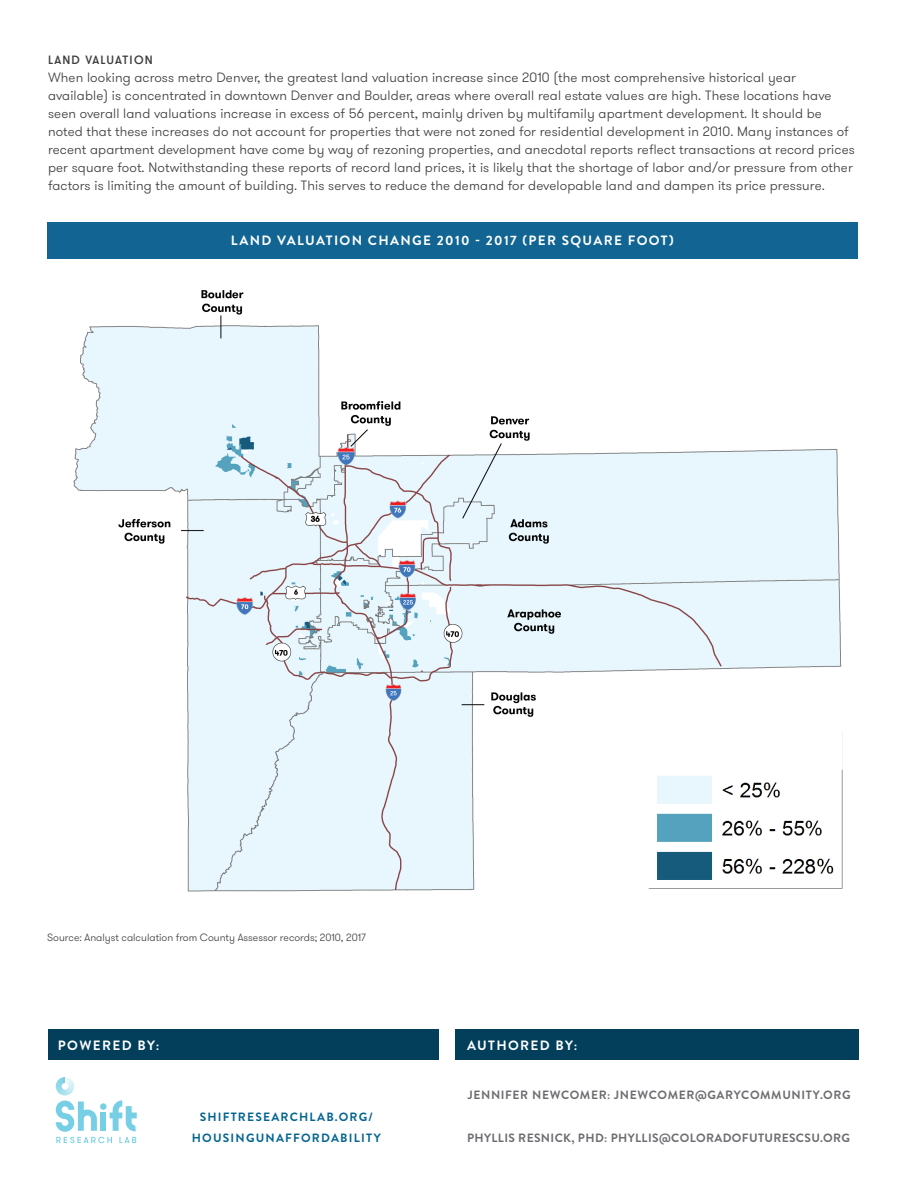
<style>
.page{position:relative;width:918px;height:1188px;background:#fff}
.page>*{position:absolute;margin:0;border:0;box-sizing:border-box;transform-origin:0 0}
.t1{font:300 13.5px/18px "GT Walsheim";letter-spacing:.01em;color:#3e3e3f}
.t2{font:700 13.5px "Brandon Grotesque";letter-spacing:.1em;color:#fff}
.t3{font:700 12px "Brandon Grotesque";letter-spacing:.03em;color:#6c6d70}
.t4{font:700 12px "Brandon Grotesque";letter-spacing:.05em;color:#6c6d70}
.t5{font:700 12px/21px "Brandon Grotesque";letter-spacing:.1em;color:#026491;text-align:center}
.t6{font:500 12px "GT Walsheim";letter-spacing:.1em;color:#3e3e3f}
.t7{font:300 10.5px "GT Walsheim";color:#3e3e3f}
</style>
<div class="page">
<img style="left:73px;top:290px;width:770px;height:602px">
<div style="left:47px;top:222px;width:811px;height:37px;background:#126593"></div>
<svg style="left:56px;top:1077px;width:81px;height:66px"></svg>
<div style="left:100px;top:1103px;width:7px;height:7px;background:#76cfe5;border-radius:50%"></div>
<div style="left:48px;top:1029px;width:391px;height:31px;background:#033f5b"></div>
<div style="left:455px;top:1029px;width:403px;height:31px;background:#033f5b"></div>
<p class="t6" style="left:48px;top:52px;width:106px">LAND VALUATION</p>
<p class="t1" style="left:48px;top:69px;width:808px">When looking across metro Denver, the greatest land valuation increase since 2010 (the most comprehensive historical year available) is concentrated in downtown Denver and Boulder, areas where overall real estate values are high. These locations have seen overall land valuations increase in excess of 56 percent, mainly driven by multifamily apartment development. It should be noted that these increases do not account for properties that were not zoned for residential development in 2010. Many instances of recent apartment development have come by way of rezoning properties, and anecdotal reports reflect transactions at record prices per square foot. Notwithstanding these reports of record land prices, it is likely that the shortage of labor and/or pressure from other factors is limiting the amount of building. This serves to reduce the demand for developable land and dampen its price pressure.</p>
<p class="t2" style="left:231px;top:231px;width:444px">LAND VALUATION CHANGE 2010 - 2017 (PER SQUARE FOOT)</p>
<p class="t7" style="left:47px;top:931px;width:320px">Source: Analyst calculation from County Assessor records; 2010, 2017</p>
<p class="t2" style="left:58px;top:1036px;width:103px">POWERED BY:</p>
<p class="t2" style="left:467px;top:1036px;width:112px">AUTHORED BY:</p>
<p class="t5" style="left:192px;top:1107px;width:190px">SHIFTRESEARCHLAB.ORG/<br>HOUSINGUNAFFORDABILITY</p>
<p class="t4" style="left:468px;top:1087px;width:384px">JENNIFER NEWCOMER: JNEWCOMER@GARYCOMMUNITY.ORG</p>
<p class="t3" style="left:467px;top:1130px;width:384px">PHYLLIS RESNICK, PHD: PHYLLIS@COLORADOFUTURESCSU.ORG</p>
</div>
